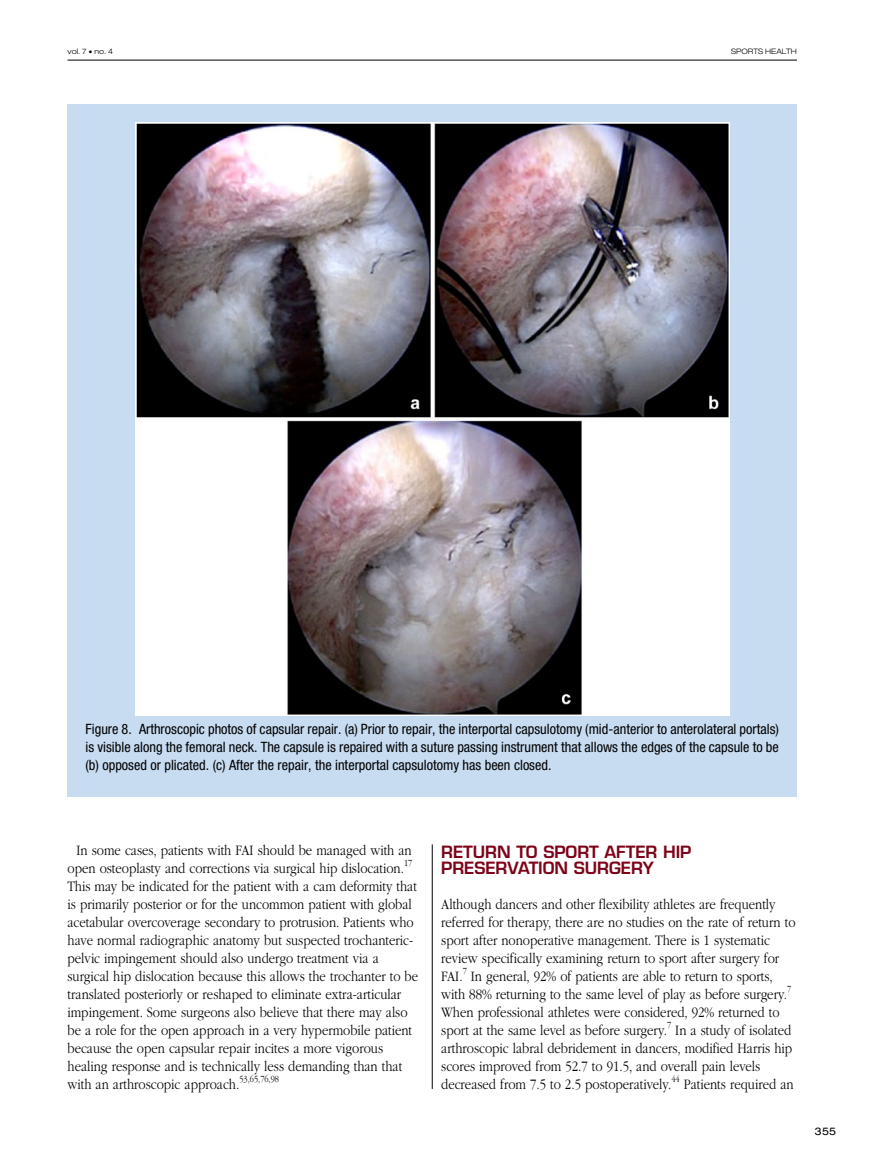
<style>
.page{position:relative;width:878px;height:1175px;background:#fff}
.page>*{position:absolute;margin:0;border:0;box-sizing:border-box;transform-origin:0 0}
.t1{font:600 16.5px/16.5px "Eurostile";letter-spacing:-.005em;color:#7d0318}
.t2{font:300 15px/18px "ITC Garamond Std";color:#000;scale:.85 1}
.t3{font:condensed 14.25px/18px "Helvetica Neue LT Std";color:#000;text-align:justify}
.t4{font:expanded 10.5px "Helvetica Neue LT Std";color:#000}
.t5{font:300 9.75px "ITC Garamond Std";color:#000;scale:.85 1}
.t6{font:300 expanded 7.5px "Helvetica Neue LT Std";color:#000}
</style>
<div class="page">
<hr style="left:68px;top:60px;width:728px;height:1px;background:#000">
<hr style="left:432px;top:844px;width:1px;height:244px;background:#000">
<div style="left:68px;top:104px;width:728px;height:692px;background:#c7dbf1"></div>
<img style="left:135px;top:122px;width:594px;height:594px">
<p class="t6" style="left:68px;top:47px;width:47px">vol. 7 • no. 4</p>
<p class="t6" style="left:731px;top:47px;width:67px">SPORTS HEALTH</p>
<p class="t3" style="left:86px;top:720px;width:695px">Figure 8. Arthroscopic photos of capsular repair. (a) Prior to repair, the interportal capsulotomy (mid-anterior to anterolateral portals) is visible along the femoral neck. The capsule is repaired with a suture passing instrument that allows the edges of the capsule to be (b) opposed or plicated. (c) After the repair, the interportal capsulotomy has been closed.</p>
<p class="t2" style="left:67px;top:841px;width:406px;text-indent:9px">In some cases, patients with FAI should be managed with an open osteoplasty and corrections via surgical hip dislocation.</p>
<p class="t5" style="left:404px;top:858px;width:11px">17</p>
<p class="t2" style="left:67px;top:877px;width:414px">This may be indicated for the patient with a cam deformity that is primarily posterior or for the uncommon patient with global acetabular overcoverage secondary to protrusion. Patients who have normal radiographic anatomy but suspected trochanteric&shy;pelvic impingement should also undergo treatment via a surgical hip dislocation because this allows the trochanter to be translated posteriorly or reshaped to eliminate extra-articular impingement. Some surgeons also believe that there may also be a role for the open approach in a very hypermobile patient because the open capsular repair incites a more vigorous healing response and is technically less demanding than that with an arthroscopic approach.<sup>53,65,76,98</sup></p>
<p class="t1" style="left:441px;top:843px;width:252px">RETURN TO SPORT AFTER HIP<br>PRESERVATION SURGERY</p>
<p class="t2" style="left:441px;top:895px;width:418px">Although dancers and other flexibility athletes are frequently referred for therapy, there are no studies on the rate of return to sport after nonoperative management. There is 1 systematic review specifically examining return to sport after surgery for FAI.</p>
<p class="t5" style="left:462px;top:965px;width:6px">7</p>
<p class="t2" style="left:441px;top:967px;width:408px;text-indent:30px">In general, 92% of patients are able to return to sports, with 88% returning to the same level of play as before surgery.</p>
<p class="t5" style="left:787px;top:983px;width:6px">7</p>
<p class="t2" style="left:441px;top:1003px;width:399px">When professional athletes were considered, 92% returned to sport at the same level as before surgery.</p>
<p class="t5" style="left:667px;top:1019px;width:6px">7</p>
<p class="t2" style="left:441px;top:1021px;width:414px;text-indent:234px">In a study of isolated arthroscopic labral debridement in dancers, modified Harris hip scores improved from 52.7 to 91.5, and overall pain levels decreased from 7.5 to 2.5 postoperatively.</p>
<p class="t5" style="left:671px;top:1073px;width:11px">44</p>
<p class="t2" style="left:683px;top:1075px;width:131px">Patients required an</p>
<p class="t4" style="left:814px;top:1125px;width:23px">355</p>
</div>
